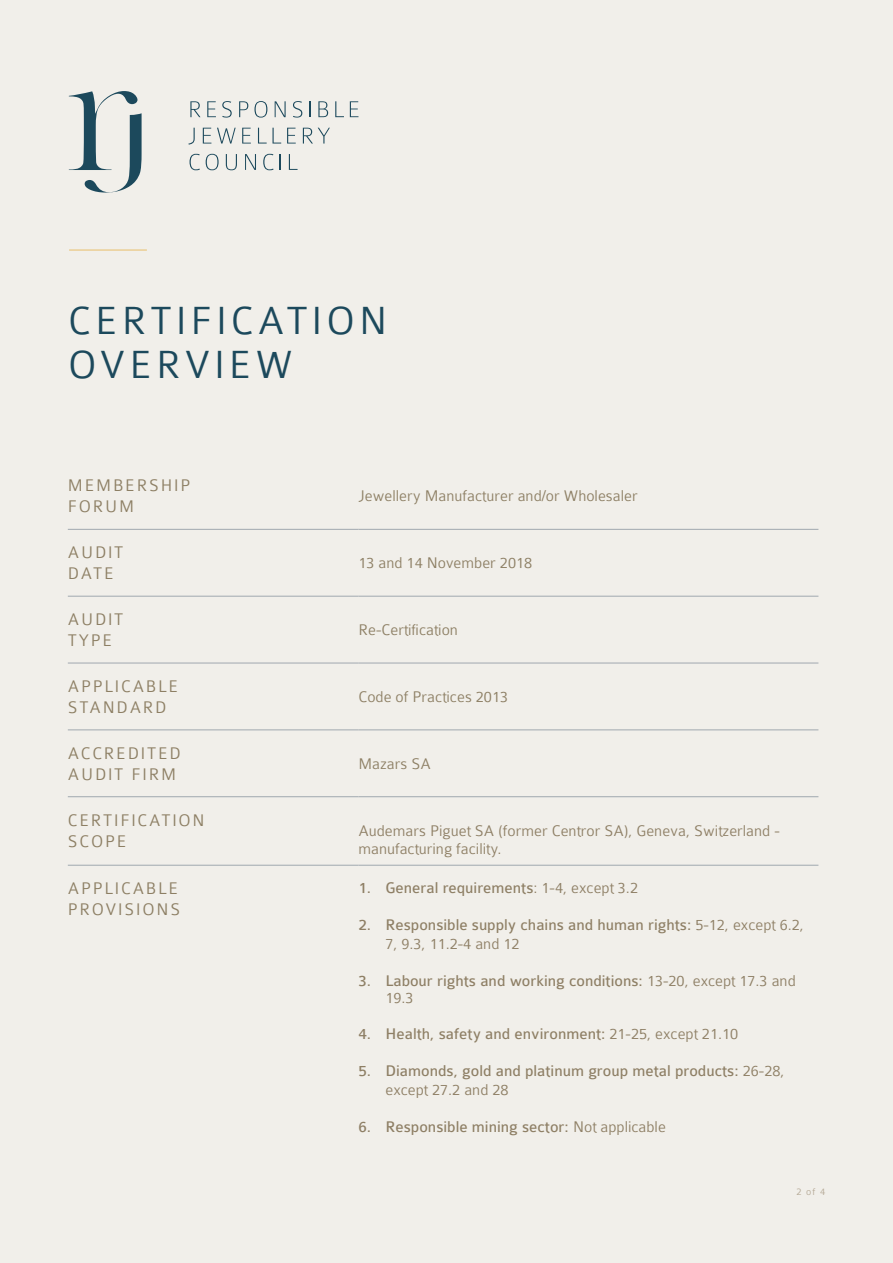
<style>
.page{position:relative;width:893px;height:1263px;background:#f1efea}
.page>*{position:absolute;margin:0;border:0;box-sizing:border-box;transform-origin:0 0}
.t1{font:300 42px/45px "Colaborate";letter-spacing:.1em;color:#1c495c}
.t2{font:300 18px/21px "Colaborate";letter-spacing:.1em;color:#8d7f64}
.t3{font:16.5px/19.5px "Colaborate";color:#8e7f65}
.t4{font:300 16.5px "Colaborate";color:#8d7f64}
.t5{font:300 16.5px/17.2px "Colaborate";color:#8e7f65}
.t6{font:300 10.5px "Colaborate";color:#b5a996}
.s1{font-weight:300}
</style>
<div class="page">
<hr style="left:69px;top:249px;width:78px;height:2px;background:#e9c378">
<svg style="left:68px;top:96px;width:291px;height:75px"></svg>
<svg style="left:69px;top:91px;width:73px;height:102px"></svg>
<svg style="left:190px;top:101px;width:10px;height:16px"></svg>
<svg style="left:207px;top:101px;width:9px;height:16px"></svg>
<svg style="left:222px;top:101px;width:10px;height:17px"></svg>
<svg style="left:239px;top:101px;width:9px;height:16px"></svg>
<svg style="left:254px;top:101px;width:13px;height:17px"></svg>
<svg style="left:275px;top:101px;width:11px;height:16px"></svg>
<svg style="left:293px;top:101px;width:9px;height:17px"></svg>
<svg style="left:309px;top:101px;width:2px;height:16px"></svg>
<svg style="left:318px;top:101px;width:10px;height:16px"></svg>
<svg style="left:335px;top:101px;width:9px;height:16px"></svg>
<svg style="left:350px;top:101px;width:8px;height:16px"></svg>
<svg style="left:188px;top:128px;width:7px;height:17px"></svg>
<svg style="left:203px;top:128px;width:8px;height:16px"></svg>
<svg style="left:217px;top:128px;width:19px;height:16px"></svg>
<svg style="left:242px;top:128px;width:9px;height:16px"></svg>
<svg style="left:258px;top:128px;width:23px;height:16px"></svg>
<svg style="left:287px;top:128px;width:9px;height:16px"></svg>
<svg style="left:303px;top:128px;width:27px;height:16px"></svg>
<svg style="left:190px;top:154px;width:10px;height:16px"></svg>
<svg style="left:206px;top:154px;width:13px;height:16px"></svg>
<svg style="left:226px;top:154px;width:11px;height:16px"></svg>
<svg style="left:245px;top:154px;width:11px;height:16px"></svg>
<svg style="left:263px;top:154px;width:11px;height:16px"></svg>
<svg style="left:280px;top:154px;width:1px;height:16px"></svg>
<svg style="left:289px;top:154px;width:9px;height:16px"></svg>
<hr style="left:68px;top:529px;width:290px;height:1px;background:#a0a8af">
<hr style="left:358px;top:529px;width:460px;height:1px;background:#a0a8af">
<hr style="left:68px;top:596px;width:290px;height:1px;background:#a0a8af">
<hr style="left:358px;top:596px;width:460px;height:1px;background:#a0a8af">
<hr style="left:68px;top:663px;width:290px;height:1px;background:#a0a8af">
<hr style="left:358px;top:663px;width:460px;height:1px;background:#a0a8af">
<hr style="left:68px;top:730px;width:290px;height:1px;background:#a0a8af">
<hr style="left:358px;top:730px;width:460px;height:1px;background:#a0a8af">
<hr style="left:68px;top:796px;width:290px;height:1px;background:#a0a8af">
<hr style="left:358px;top:796px;width:460px;height:1px;background:#a0a8af">
<hr style="left:68px;top:865px;width:290px;height:1px;background:#a0a8af">
<hr style="left:358px;top:865px;width:460px;height:1px;background:#a0a8af">
<h1 class="t1" style="left:68px;top:298px;width:321px">CERTIFICATION<br>OVERVIEW</h1>
<p class="t2" style="left:68px;top:475px;width:124px">MEMBERSHIP<br>FORUM</p>
<p class="t4" style="left:358px;top:487px;width:281px">Jewellery Manufacturer and/or Wholesaler</p>
<p class="t2" style="left:68px;top:542px;width:57px">AUDIT<br>DATE</p>
<p class="t4" style="left:358px;top:554px;width:175px">13 and 14 November 2018</p>
<p class="t2" style="left:68px;top:609px;width:57px">AUDIT<br>TYPE</p>
<p class="t4" style="left:358px;top:621px;width:101px">Re-Certification</p>
<p class="t2" style="left:68px;top:676px;width:112px">APPLICABLE<br>STANDARD</p>
<p class="t4" style="left:358px;top:688px;width:151px">Code of Practices 2013</p>
<p class="t2" style="left:68px;top:742px;width:114px">ACCREDITED<br>AUDIT FIRM</p>
<p class="t4" style="left:358px;top:755px;width:74px">Mazars SA</p>
<p class="t2" style="left:68px;top:810px;width:138px">CERTIFICATION<br>SCOPE</p>
<p class="t2" style="left:68px;top:878px;width:114px">APPLICABLE<br>PROVISIONS</p>
<p class="t5" style="left:358px;top:823px;width:423px">Audemars Piguet SA (former Centror SA), Geneva, Switzerland - manufacturing facility.</p>
<p class="t3" style="left:358px;top:878px;width:281px">1. General requirements<span class="s1">: 1-4, except 3.2</span></p>
<p class="t3" style="left:385px;top:915px;width:420px;text-indent:-27px">2. Responsible supply chains and human rights: <span class="s1">5-12, except 6.2,<br>7, 9.3, 11.2-4 and 12</span></p>
<p class="t3" style="left:385px;top:972px;width:412px;line-height:17.5px;text-indent:-27px">3. Labour rights and working conditions: <span class="s1">13-20, except 17.3 and<br>19.3</span></p>
<p class="t3" style="left:358px;top:1024px;width:381px">4. Health, safety and environment: <span class="s1">21-25, except 21.10</span></p>
<p class="t3" style="left:385px;top:1061px;width:401px;text-indent:-27px">5. Diamonds, gold and platinum group metal products: <span class="s1">26-28, except 27.2 and 28</span></p>
<p class="t3" style="left:358px;top:1117px;width:309px">6. Responsible mining sector: <span class="s1">Not applicable</span></p>
<p class="t6" style="left:796px;top:1186px;width:30px">2 of 4</p>
</div>
